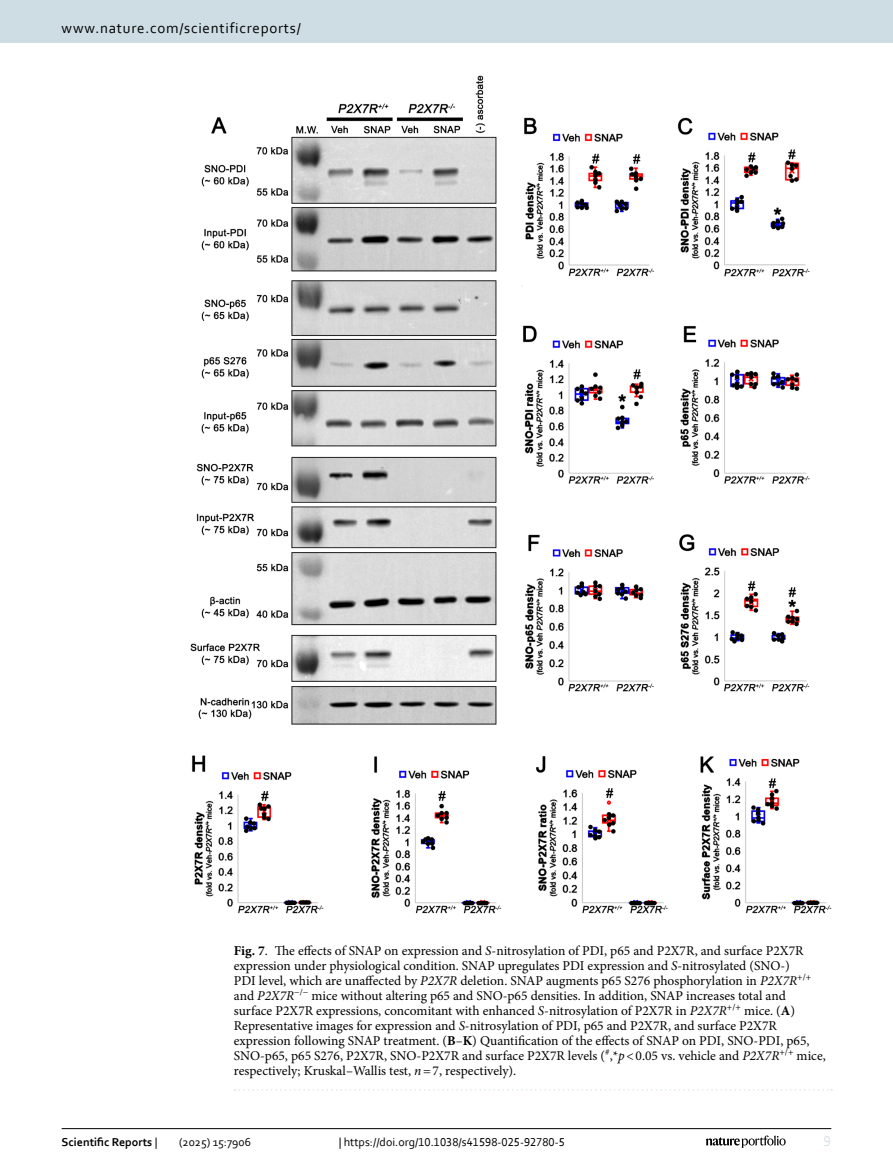
<style>
.page{position:relative;width:893px;height:1174px;background:#fff}
.page>*{position:absolute;margin:0;border:0;box-sizing:border-box;transform-origin:0 0}
.t1{font:15px "Corbel";letter-spacing:.05em;color:#000}
.t2{font:15px "Corbel";color:#d9e4eb}
.Figure_Caption{font:13.5px/15px "Minion Pro";color:#000}
.t3{font:12px "Corbel";color:#000}
.t4{font:700 12px "Corbel";color:#000}
.s1{font-weight:700}
.s2{font-style:italic}
.s3{font-weight:400}
</style>
<div class="page">
<img style="left:190px;top:76px;width:641px;height:838px">
<svg style="left:235px;top:1089px;width:597px;height:1px"></svg>
<hr style="left:62px;top:1128px;width:769px;height:1px;background:#000">
<svg style="left:706px;top:1135px;width:80px;height:12px"></svg>
<div style="left:0;top:0;width:893px;height:43px;background:#cedde4"></div>
<p class="t1" style="left:62px;top:18px;width:241px">www.nature.com/scientificreports/</p>
<p class="Figure_Caption" style="left:234px;top:942px;width:593px"><span class="s1">Fig. 7</span>. The effects of SNAP on expression and <span class="s2">S</span>-nitrosylation of PDI, p65 and P2X7R, and surface P2X7R expression under physiological condition. SNAP upregulates PDI expression and <span class="s2">S</span>-nitrosylated (SNO-)<br>PDI level, which are unaffected by <span class="s2">P2X7R</span> deletion. SNAP augments p65 S276 phosphorylation in <span class="s2">P2X7R</span><sup>+/+ </sup>and <span class="s2">P2X7R</span><sup>−/−</sup> mice without altering p65 and SNO-p65 densities. In addition, SNAP increases total and surface P2X7R expressions, concomitant with enhanced <span class="s2">S</span>-nitrosylation of P2X7R in <span class="s2">P2X7R</span><sup>+/+</sup> mice. (<span class="s1">A</span>)<br>Representative images for expression and <span class="s2">S</span>-nitrosylation of PDI, p65 and P2X7R, and surface P2X7R expression following SNAP treatment. (<span class="s1">B</span>–<span class="s1">K</span>) Quantification of the effects of SNAP on PDI, SNO-PDI, p65, SNO-p65, p65 S276, P2X7R, SNO-P2X7R and surface P2X7R levels (<sup>#</sup>,*<span class="s2">p</span>&lt;0.05 vs. vehicle and <span class="s2">P2X7R</span><sup>+/+</sup> mice, respectively; Kruskal–Wallis test, <span class="s2">n</span>=7, respectively).</p>
<p class="t4" style="left:62px;top:1134px;width:97px">Scientific Reports <span class="s3">|</span></p>
<p class="t3" style="left:179px;top:1134px;width:73px">(2025) 15:7906</p>
<p class="t3" style="left:339px;top:1134px;width:228px">| https://doi.org/10.1038/s41598-025-92780-5</p>
<p class="t2" style="left:824px;top:1132px;width:9px">9</p>
</div>
